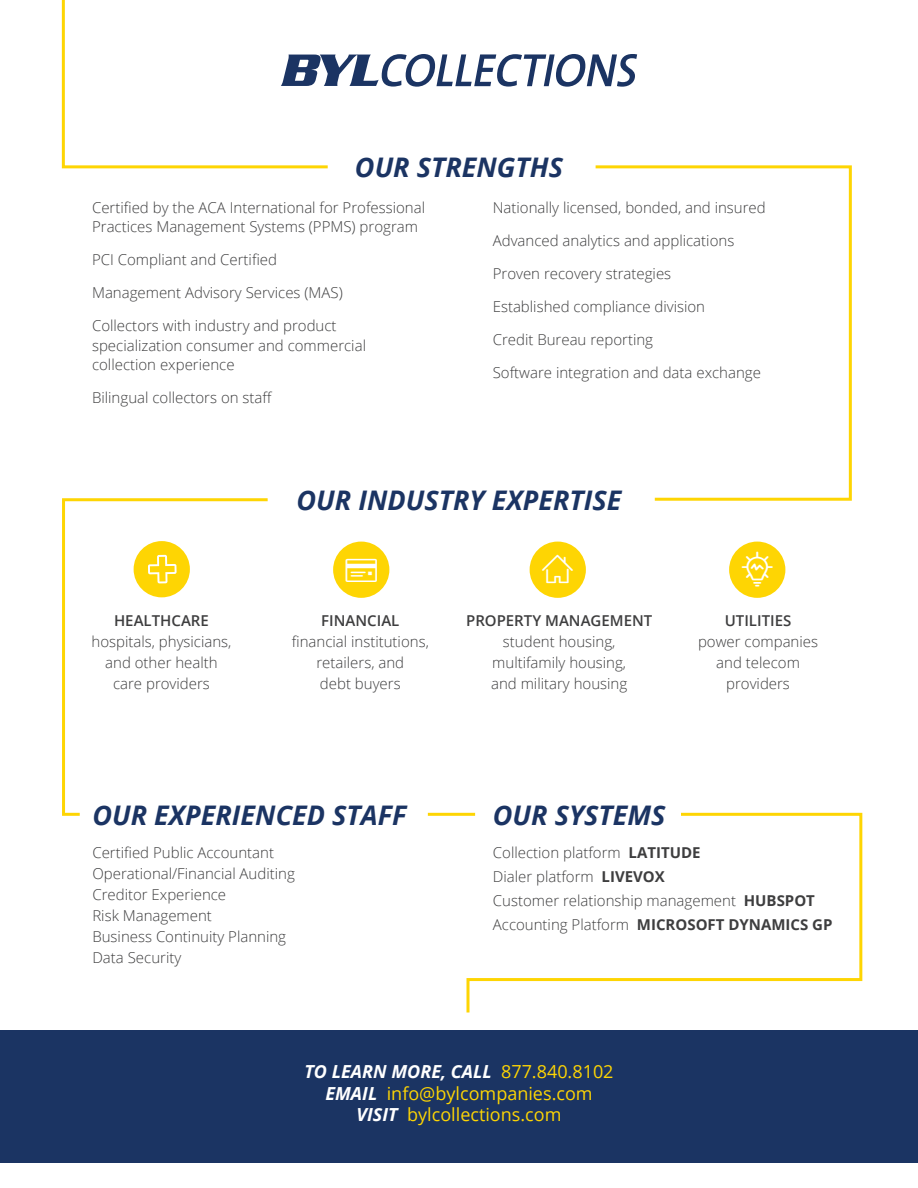
<style>
.page{position:relative;width:918px;height:1188px;background:#fff}
.page>*{position:absolute;margin:0;border:0;box-sizing:border-box;transform-origin:0 0}
.t1{font:31.5px "Icon Works";color:#fff}
.t2{font:italic 700 27px "Open Sans";color:#1b3463}
.t3{font:18px/21.6px "Open Sans";color:#fed503;text-align:center}
.Paragraph_Style_2{font:italic 700 18px "Open Sans";color:#fff}
.Paragraph_Style_1{font:300 15px/19.5px "Open Sans";color:#3e3e3f}
.Paragraph_Style_2-2{font:300 15px/21px "Open Sans";color:#3e3e3f;text-align:center}
.Paragraph_Style_1-2{font:700 15px "Open Sans";color:#3e3e3f}
.Paragraph_Style_2-3{font:600 15px "Open Sans";color:#3e3e3f}
.Paragraph_Style_1-3{font:600 15px "Open Sans";color:#3e3e3f}
.s1{font-weight:600}
.s2{font-weight:700}
.s3{font-weight:300}
.s4{font-weight:400;font-style:normal;color:#fed503}
.s5{font-weight:700;font-style:italic;color:#fff}
</style>
<div class="page">
<div style="left:0;top:1030px;width:918px;height:133px;background:#1b3463"></div>
<div style="left:729px;top:542px;width:56px;height:56px;background:#fed503;border-radius:50%"></div>
<div style="left:530px;top:542px;width:56px;height:56px;background:#fed503;border-radius:50%"></div>
<div style="left:333px;top:542px;width:56px;height:56px;background:#fed503;border-radius:50%"></div>
<svg style="left:331px;top:54px;width:306px;height:33px"></svg>
<svg style="left:62px;top:498px;width:206px;height:318px"></svg>
<svg style="left:595px;top:165px;width:257px;height:336px"></svg>
<hr style="left:428px;top:813px;width:47px;height:3px;background:#fed503">
<svg style="left:465px;top:812px;width:398px;height:201px"></svg>
<svg style="left:61px;top:0;width:270px;height:169px"></svg>
<svg style="left:144px;top:551px;width:36px;height:36px"></svg>
<p class="t2" style="left:355px;top:149px;width:210px">OUR STRENGTHS</p>
<p class="Paragraph_Style_1" style="left:92px;top:197px;width:335px">Certified by the ACA International for Professional<br>Practices Management Systems (PPMS) program</p>
<p class="Paragraph_Style_1" style="left:92px;top:250px;width:187px">PCI Compliant and Certified</p>
<p class="Paragraph_Style_1" style="left:92px;top:283px;width:252px">Management Advisory Services (MAS)</p>
<p class="Paragraph_Style_1" style="left:92px;top:316px;width:275px">Collectors with industry and product specialization consumer and commercial collection experience</p>
<p class="Paragraph_Style_1" style="left:92px;top:388px;width:182px">Bilingual collectors on staff</p>
<p class="Paragraph_Style_1" style="left:493px;top:197px;width:275px">Nationally licensed, bonded, and insured</p>
<p class="Paragraph_Style_1" style="left:493px;top:230px;width:243px">Advanced analytics and applications</p>
<p class="Paragraph_Style_1" style="left:493px;top:263px;width:180px">Proven recovery strategies</p>
<p class="Paragraph_Style_1" style="left:493px;top:296px;width:214px">Established compliance division</p>
<p class="Paragraph_Style_1" style="left:493px;top:329px;width:162px">Credit Bureau reporting</p>
<p class="Paragraph_Style_1" style="left:493px;top:362px;width:270px">Software integration and data exchange</p>
<p class="t2" style="left:297px;top:482px;width:326px">OUR INDUSTRY EXPERTISE</p>
<p class="Paragraph_Style_2-2" style="left:91px;top:609px;width:141px"><span class="s1">HEALTHCARE </span>hospitals, physicians,</p>
<p class="Paragraph_Style_2-2" style="left:105px;top:651px;width:114px">and other health</p>
<p class="Paragraph_Style_2-2" style="left:113px;top:672px;width:98px">care providers</p>
<p class="t1" style="left:344px;top:555px;width:37px">●</p>
<p class="Paragraph_Style_2-3" style="left:321px;top:610px;width:80px">FINANCIAL</p>
<p class="Paragraph_Style_1" style="left:292px;top:631px;width:139px">financial institutions,</p>
<p class="Paragraph_Style_1" style="left:316px;top:652px;width:89px">retailers, and</p>
<p class="Paragraph_Style_1" style="left:320px;top:673px;width:82px">debt buyers</p>
<p class="Paragraph_Style_2-3" style="left:466px;top:610px;width:188px">PROPERTY MANAGEMENT</p>
<p class="Paragraph_Style_1" style="left:503px;top:631px;width:114px">student housing,</p>
<p class="Paragraph_Style_1" style="left:492px;top:652px;width:135px">multifamily housing,</p>
<p class="Paragraph_Style_1" style="left:491px;top:673px;width:138px">and military housing</p>
<p class="Paragraph_Style_1-3" style="left:725px;top:610px;width:68px">UTILITIES</p>
<p class="Paragraph_Style_1" style="left:698px;top:631px;width:122px">power companies</p>
<p class="Paragraph_Style_1" style="left:716px;top:652px;width:85px">and telecom</p>
<p class="Paragraph_Style_1" style="left:726px;top:673px;width:65px">providers</p>
<p class="t2" style="left:92px;top:796px;width:316px">OUR EXPERIENCED STAFF</p>
<p class="Paragraph_Style_1" style="left:92px;top:843px;width:183px">Certified Public Accountant</p>
<p class="Paragraph_Style_1" style="left:92px;top:864px;width:204px">Operational/Financial Auditing</p>
<p class="Paragraph_Style_1" style="left:92px;top:885px;width:135px">Creditor Experience</p>
<p class="Paragraph_Style_1" style="left:92px;top:906px;width:121px">Risk Management</p>
<p class="Paragraph_Style_1" style="left:92px;top:927px;width:195px">Business Continuity Planning</p>
<p class="Paragraph_Style_1" style="left:92px;top:948px;width:90px">Data Security</p>
<p class="t2" style="left:493px;top:796px;width:174px">OUR SYSTEMS</p>
<p class="Paragraph_Style_1" style="left:493px;top:843px;width:209px">Collection platform <span class="s2">LATITUDE</span></p>
<p class="Paragraph_Style_1" style="left:493px;top:867px;width:174px">Dialer platform <span class="s2">LIVEVOX</span></p>
<p class="Paragraph_Style_1" style="left:493px;top:891px;width:324px">Customer relationship management <span class="s2">HUBSPOT</span></p>
<p class="Paragraph_Style_1-2" style="left:493px;top:914px;width:341px"><span class="s3">Accounting Platform</span> MICROSOFT DYNAMICS GP</p>
<p class="Paragraph_Style_2" style="left:304px;top:1059px;width:311px">TO LEARN MORE, CALL <span class="s4">877.840.8102</span></p>
<p class="t3" style="left:325px;top:1082px;width:269px"><span class="s5">EMAIL</span> info@bylcompanies.com<br><span class="s5">VISIT</span> bylcollections.com</p>
</div>
